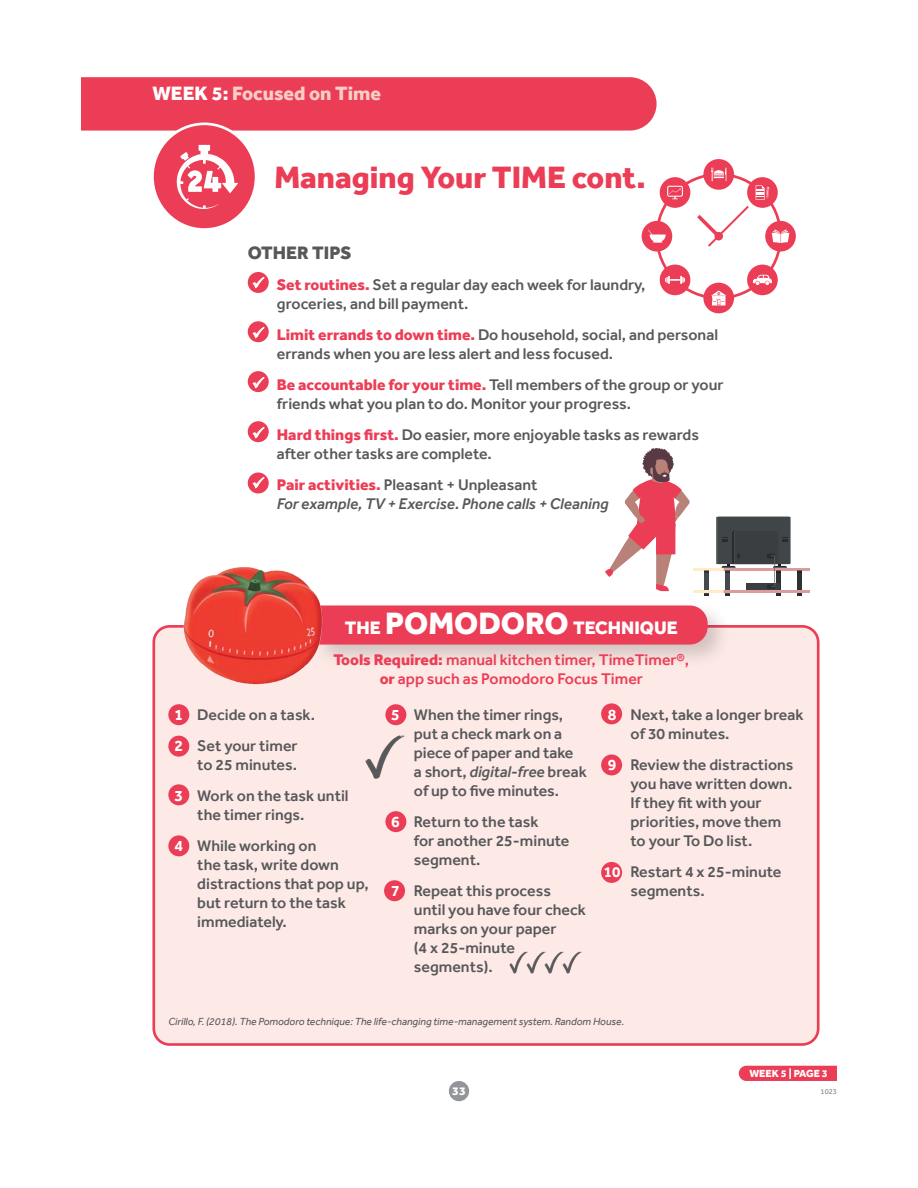
<style>
.page{position:relative;width:918px;height:1188px;background:#fff}
.page>*{position:absolute;margin:0;border:0;box-sizing:border-box;transform-origin:0 0}
.t1{font:800 31.8px "Effra";color:#ec3d56}
.t2{font:800 19.8px "Effra";color:#facec7}
.t3{font:800 18.6px "Effra";color:#fff}
.t4{font:800 18.6px "Effra";color:#57585a}
.t5{font:500 15.9px/19px "Effra";color:#57585a}
.t6{font:italic 500 15.9px/19px "Effra";color:#57585a}
.t7{font:500 15.9px/19px "Effra";color:#ec3d56;text-align:center}
.t8{font:800 12px "Effra";color:#fff}
.t9{font:italic 10.65px "Effra";color:#57585a}
.t10{font:800 10.65px "Effra";color:#fff}
.t11{font:7.5px "Effra";color:#808285}
.s1{color:#fff}
.s2{font-weight:800;color:#ec3d56}
.s3{font-weight:800;font-style:normal;color:#ec3d56}
.s4{font-style:normal}
.s5{font-size:31.8px}
.s6{font-weight:800}
.s7{font-weight:700;color:#fff}
.s8{font-style:italic}
.s9{font-weight:700;font-size:15.15px;color:#fff}
</style>
<div class="page">
<div style="left:449px;top:1081px;width:20px;height:20px;background:#939598;border-radius:50%"></div>
<svg style="left:739px;top:1066px;width:98px;height:15px"></svg>
<div style="left:81px;top:77px;width:576px;height:54px;background:#ec3d56"></div>
<div style="left:154px;top:626px;width:664px;height:418px;background:#fdeae7;border-radius:16px"></div>
<div style="left:152px;top:625px;width:668px;height:421px;border:3px solid #ec3d56;border-radius:16px"></div>
<div style="left:312px;top:600px;width:420px;height:69px;background:#231f20;opacity:.2"></div>
<div style="left:326px;top:606px;width:382px;height:39px;background:#ec3d56"></div>
<div style="left:168px;top:736px;width:21px;height:21px;background:#ec3d56;border-radius:50%"></div>
<div style="left:168px;top:784px;width:21px;height:21px;background:#ec3d56;border-radius:50%"></div>
<div style="left:168px;top:835px;width:21px;height:21px;background:#ec3d56;border-radius:50%"></div>
<div style="left:385px;top:704px;width:21px;height:21px;background:#ec3d56;border-radius:50%"></div>
<div style="left:385px;top:811px;width:21px;height:21px;background:#ec3d56;border-radius:50%"></div>
<div style="left:384px;top:880px;width:21px;height:21px;background:#ec3d56;border-radius:50%"></div>
<div style="left:601px;top:703px;width:21px;height:21px;background:#ec3d56;border-radius:50%"></div>
<div style="left:601px;top:862px;width:21px;height:21px;background:#ec3d56;border-radius:50%"></div>
<div style="left:601px;top:754px;width:21px;height:21px;background:#ec3d56;border-radius:50%"></div>
<div style="left:168px;top:704px;width:21px;height:21px;background:#ec3d56;border-radius:50%"></div>
<div style="left:152px;top:124px;width:104px;height:106px;background:#ec3d56;border-radius:50%"></div>
<div style="left:151px;top:123px;width:106px;height:108px;border:3px solid #fff;border-radius:50%"></div>
<svg style="left:177px;top:145px;width:61px;height:64px"></svg>
<div style="left:248px;top:473px;width:21px;height:20px;background:#ec3d56;border-radius:50%"></div>
<div style="left:248px;top:421px;width:21px;height:21px;background:#ec3d56;border-radius:50%"></div>
<div style="left:248px;top:371px;width:21px;height:21px;background:#ec3d56;border-radius:50%"></div>
<div style="left:248px;top:321px;width:21px;height:21px;background:#ec3d56;border-radius:50%"></div>
<div style="left:248px;top:272px;width:21px;height:21px;background:#ec3d56;border-radius:50%"></div>
<img style="left:178px;top:567px;width:148px;height:118px">
<img style="left:365px;top:735px;width:40px;height:44px">
<img style="left:509px;top:952px;width:15px;height:22px">
<img style="left:524px;top:951px;width:18px;height:23px">
<img style="left:542px;top:951px;width:18px;height:23px">
<img style="left:560px;top:951px;width:22px;height:23px">
<div style="left:642px;top:221px;width:30px;height:31px;background:#ec3d56;border-radius:50%"></div>
<div style="left:703px;top:159px;width:31px;height:31px;background:#ec3d56;border-radius:50%"></div>
<div style="left:703px;top:283px;width:31px;height:30px;background:#ec3d56;border-radius:50%"></div>
<div style="left:765px;top:221px;width:31px;height:31px;background:#ec3d56;border-radius:50%"></div>
<svg style="left:650px;top:168px;width:139px;height:137px"></svg>
<div style="left:797px;top:570px;width:5px;height:26px;background:#2e3233"></div>
<div style="left:704px;top:570px;width:5px;height:26px;background:#454a4d"></div>
<div style="left:716px;top:517px;width:73px;height:47px;background:#4c5154"></div>
<div style="left:718px;top:517px;width:72px;height:47px;background:#404547"></div>
<hr style="left:718px;top:590px;width:92px;height:3px;background:#d89d9c">
<hr style="left:694px;top:590px;width:30px;height:3px;background:#feedc5">
<hr style="left:718px;top:568px;width:92px;height:2px;background:#d89d9c">
<hr style="left:694px;top:568px;width:30px;height:2px;background:#feedc5">
<svg style="left:797px;top:570px;width:5px;height:3px"></svg>
<svg style="left:704px;top:570px;width:5px;height:3px"></svg>
<svg style="left:722px;top:531px;width:66px;height:65px"></svg>
<svg style="left:605px;top:448px;width:85px;height:143px"></svg>
<p class="t2" style="left:152px;top:81px;width:230px"><span class="s1">WEEK 5:</span> Focused on Time</p>
<p class="t1" style="left:274px;top:158px;width:373px">Managing Your TIME cont.</p>
<p class="t4" style="left:248px;top:241px;width:105px">OTHER TIPS</p>
<p class="t5" style="left:277px;top:275px;width:370px;text-indent:-25px"><span class="s1">✓</span> <span class="s2">Set routines.</span> Set a regular day each week for laundry, groceries, and bill payment.</p>
<p class="t5" style="left:277px;top:325px;width:443px;text-indent:-25px"><span class="s1">✓</span> <span class="s2">Limit errands to down time.</span> Do household, social, and personal errands when you are less alert and less focused.</p>
<p class="t5" style="left:277px;top:375px;width:448px;text-indent:-25px"><span class="s1">✓</span> <span class="s2">Be accountable for your time.</span> Tell members of the group or your friends what you plan to do. Monitor your progress.</p>
<p class="t5" style="left:277px;top:425px;width:424px"><span class="s2">Hard things first.</span> Do easier, more enjoyable tasks as rewards after other tasks are complete.</p>
<p class="t6" style="left:277px;top:475px;width:333px;text-indent:-25px"><span class="s1">✓</span> <span class="s3">Pair activities.</span> <span class="s4">Pleasant + Unpleasant<br></span>For example, TV + Exercise. Phone calls + Cleaning</p>
<p class="t3" style="left:345px;top:617px;width:334px">THE <span class="s5">POMODORO</span> TECHNIQUE</p>
<p class="t7" style="left:333px;top:650px;width:357px"><span class="s6">Tools Required:</span> manual kitchen timer, TimeTimer®, <span class="s6">or</span> app such as Pomodoro Focus Timer</p>
<p class="t5" style="left:174px;top:705px;width:142px"><span class="s7">1</span> Decide on a task.</p>
<p class="t5" style="left:174px;top:736px;width:125px;text-align:right"><span class="s7">2</span> Set your timer to 25 minutes.</p>
<p class="t5" style="left:197px;top:786px;width:153px;text-indent:-23px"><span class="s7">3</span> Work on the task until the timer rings.</p>
<p class="t5" style="left:197px;top:836px;width:173px;text-indent:-23px"><span class="s7">4</span> While working on<br>the task, write down distractions that pop up, but return to the task immediately.</p>
<p class="t5" style="left:414px;top:705px;width:174px;text-indent:-23px"><span class="s7">5</span> When the timer rings, put a check mark on a piece of paper and take<br>a short, <span class="s8">digital-free</span> break of up to five minutes.</p>
<p class="t5" style="left:414px;top:812px;width:157px;text-indent:-23px"><span class="s7">6</span> Return to the task<br>for another 25-minute segment.</p>
<p class="t5" style="left:414px;top:881px;width:174px;text-indent:-23px"><span class="s7">7</span> Repeat this process until you have four check marks on your paper<br>(4 x 25-minute segments).</p>
<p class="t5" style="left:631px;top:705px;width:175px;text-indent:-23px"><span class="s7">8</span> Next, take a longer break of 30 minutes.</p>
<p class="t5" style="left:631px;top:755px;width:164px;text-indent:-23px"><span class="s7">9</span> Review the distractions you have written down.<br>If they fit with your priorities, move them to your To Do list.</p>
<p class="t5" style="left:631px;top:862px;width:152px;text-indent:-27px"><span class="s9">10</span> Restart 4 x 25-minute segments.</p>
<p class="t9" style="left:168px;top:1015px;width:457px">Cirillo, F. (2018). The Pomodoro technique: The life-changing time-management system. Random House.</p>
<p class="t10" style="left:749px;top:1067px;width:80px">WEEK 5 | PAGE 3</p>
<p class="t8" style="left:452px;top:1084px;width:15px">33</p>
<p class="t11" style="left:821px;top:1087px;width:18px">1023</p>
</div>
